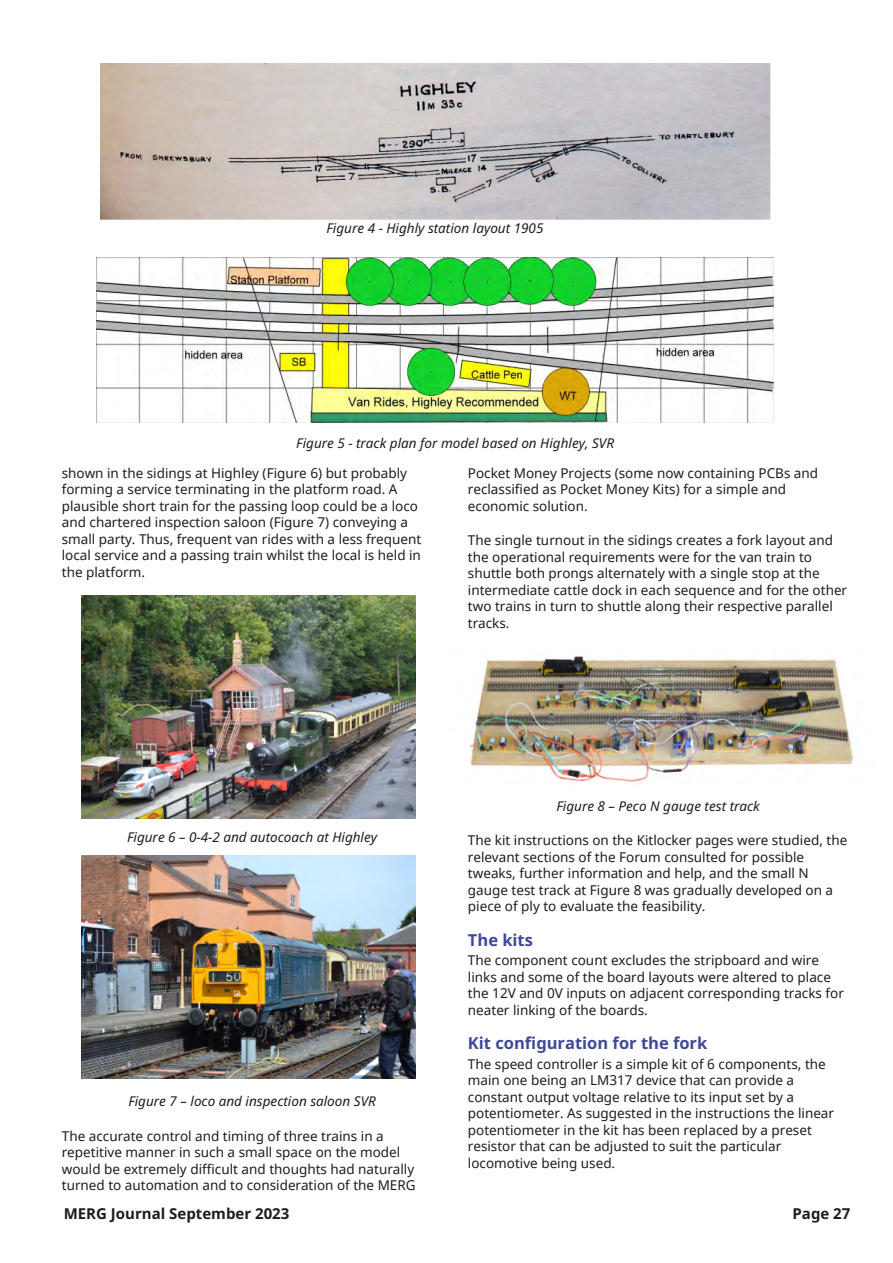
<style>
.page{position:relative;width:893px;height:1263px;background:#fff}
.page>*{position:absolute;margin:0;border:0;box-sizing:border-box;transform-origin:0 0}
.t1{font:700 16.5px "Noto Sans";color:#3e4999}
.t2{font:700 15px "Noto Sans";color:#1d1d1b}
.t3{font:13.5px/16.5px "Noto Sans";color:#1d1d1b}
.t4{font:italic 13.5px "Noto Sans";color:#1d1d1b}
</style>
<div class="page">
<img style="left:100px;top:63px;width:670px;height:156px">
<img style="left:96px;top:258px;width:677px;height:164px">
<img style="left:82px;top:596px;width:333px;height:222px">
<img style="left:82px;top:856px;width:333px;height:222px">
<img style="left:469px;top:655px;width:385px;height:130px">
<p class="t4" style="left:327px;top:218px;width:218px">Figure 4 - Highly station layout 1905</p>
<p class="t4" style="left:296px;top:433px;width:319px">Figure 5 - track plan for model based on Highley, SVR</p>
<p class="t3" style="left:62px;top:464px;width:361px">shown in the sidings at Highley (Figure 6) but probably forming a service terminating in the platform road. A plausible short train for the passing loop could be a loco and chartered inspection saloon (Figure 7) conveying a small party. Thus, frequent van rides with a less frequent local service and a passing train whilst the local is held in the platform.</p>
<p class="t3" style="left:468px;top:464px;width:352px">Pocket Money Projects (some now containing PCBs and reclassified as Pocket Money Kits) for a simple and economic solution.</p>
<p class="t3" style="left:468px;top:532px;width:381px">The single turnout in the sidings creates a fork layout and the operational requirements were for the van train to shuttle both prongs alternately with a single stop at the intermediate cattle dock in each sequence and for the other two trains in turn to shuttle along their respective parallel tracks.</p>
<p class="t4" style="left:127px;top:828px;width:252px">Figure 6 – 0-4-2 and autocoach at Highley</p>
<p class="t4" style="left:128px;top:1092px;width:249px">Figure 7 – loco and inspection saloon SVR</p>
<p class="t3" style="left:62px;top:1127px;width:355px">The accurate control and timing of three trains in a repetitive manner in such a small space on the model would be extremely difficult and thoughts had naturally turned to automation and to consideration of the MERG</p>
<p class="t4" style="left:556px;top:796px;width:205px">Figure 8 – Peco N gauge test track</p>
<p class="t3" style="left:468px;top:832px;width:381px">The kit instructions on the Kitlocker pages were studied, the relevant sections of the Forum consulted for possible tweaks, further information and help, and the small N gauge test track at Figure 8 was gradually developed on a piece of ply to evaluate the feasibility.</p>
<p class="t1" style="left:468px;top:928px;width:67px">The kits</p>
<p class="t3" style="left:468px;top:952px;width:377px">The component count excludes the stripboard and wire links and some of the board layouts were altered to place the 12V and 0V inputs on adjacent corresponding tracks for neater linking of the boards.</p>
<p class="t1" style="left:468px;top:1032px;width:241px">Kit configuration for the fork</p>
<p class="t3" style="left:468px;top:1055px;width:368px">The speed controller is a simple kit of 6 components, the main one being an LM317 device that can provide a constant output voltage relative to its input set by a potentiometer. As suggested in the instructions the linear potentiometer in the kit has been replaced by a preset resistor that can be adjusted to suit the particular locomotive being used.</p>
<p class="t2" style="left:64px;top:1203px;width:227px">MERG Journal September 2023</p>
<p class="t2" style="left:792px;top:1203px;width:59px">Page 27</p>
</div>
